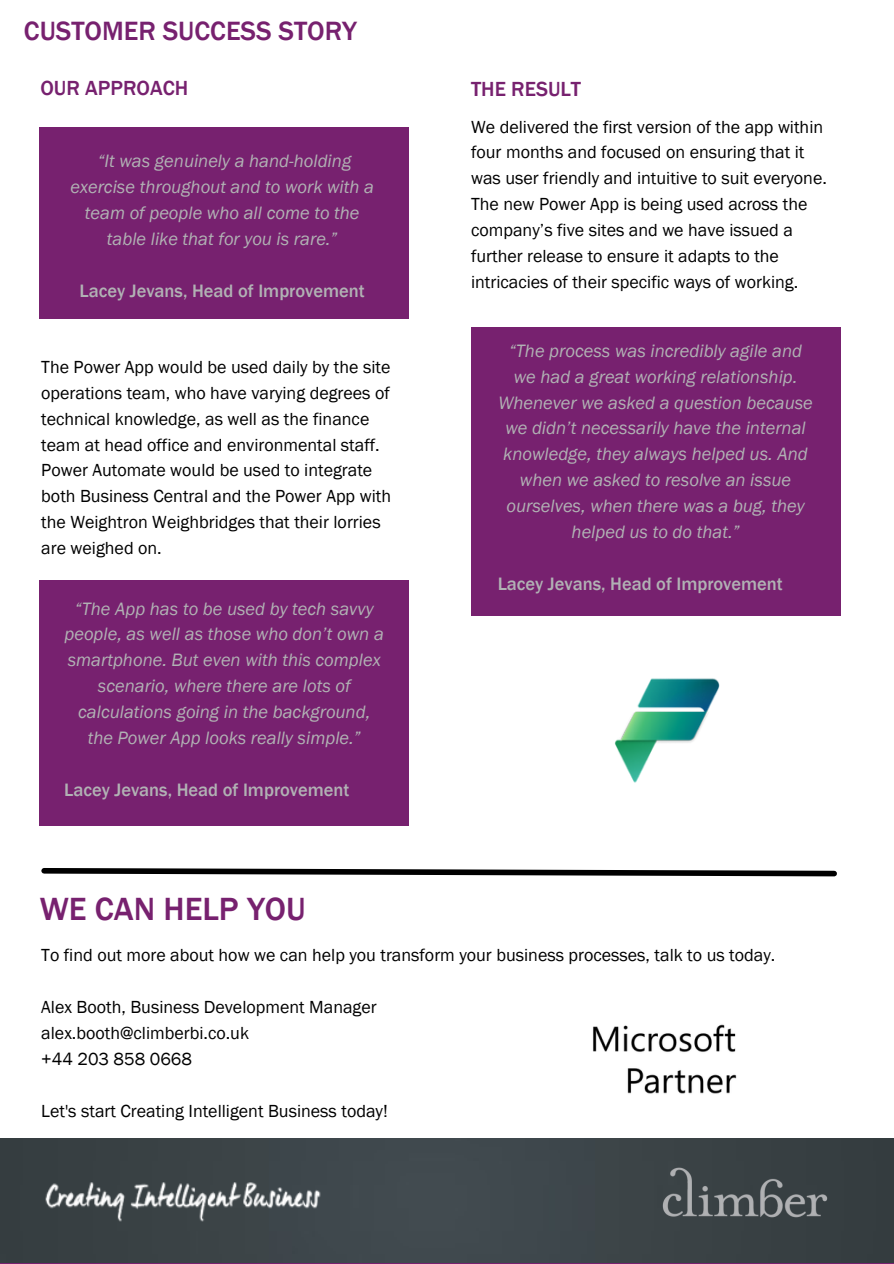
<style>
.page{position:relative;width:894px;height:1264px;background:#fff}
.page>*{position:absolute;margin:0;border:0;box-sizing:border-box;transform-origin:0 0}
.t1{font:500 33px "Franklin Gothic";color:#77216f}
.t2{font:500 27.15px "Franklin Gothic";color:#77216f}
.t3{font:500 21px "Franklin Gothic";color:#77216f}
.t4{font:italic 18.45px/25.8px "Franklin Gothic";color:#b1b2b4;text-align:center}
.t5{font:500 18.45px "Franklin Gothic";color:#b1b2b4}
.t6{font:18px/25.8px "Franklin Gothic";color:#000}
</style>
<div class="page">
<div style="left:0;top:1238px;width:893px;height:25px;background:#3b4346"></div>
<img style="left:0;top:1138px;width:893px;height:100px">
<img style="left:638px;top:1148px;width:213px;height:87px">
<img style="left:41px;top:1174px;width:289px;height:55px">
<div style="left:40px;top:127px;width:369px;height:192px;background:#77216f"></div>
<svg style="left:41px;top:868px;width:796px;height:9px"></svg>
<div style="left:471px;top:327px;width:369px;height:288px;background:#77216f"></div>
<div style="left:40px;top:580px;width:369px;height:245px;background:#77216f"></div>
<img style="left:593px;top:1024px;width:144px;height:70px">
<img style="left:614px;top:678px;width:106px;height:105px">
<p class="t2" style="left:24px;top:15px;width:334px">CUSTOMER SUCCESS STORY</p>
<p class="t3" style="left:40px;top:76px;width:149px">OUR APPROACH</p>
<p class="t4" style="left:70px;top:148px;width:305px">“It was genuinely a hand-holding exercise throughout and to work with a team of people who all come to the table like that for you is rare.”</p>
<p class="t5" style="left:80px;top:280px;width:286px">Lacey Jevans, Head of Improvement</p>
<p class="t6" style="left:41px;top:354px;width:351px">The Power App would be used daily by the site operations team, who have varying degrees of technical knowledge, as well as the finance team at head office and environmental staff.<br>Power Automate would be used to integrate both Business Central and the Power App with the Weightron Weighbridges that their lorries are weighed on.</p>
<p class="t4" style="left:64px;top:595px;width:321px">“The App has to be used by tech savvy people, as well as those who don’t own a smartphone. But even with this complex scenario, where there are lots of calculations going in the background, the Power App looks really simple.”</p>
<p class="t5" style="left:64px;top:778px;width:286px">Lacey Jevans, Head of Improvement</p>
<p class="t1" style="left:40px;top:889px;width:267px">WE CAN HELP YOU</p>
<p class="t3" style="left:471px;top:76px;width:111px">THE RESULT</p>
<h1 class="t6" style="left:471px;top:113px;width:357px">We delivered the first version of the app within four months and focused on ensuring that it was user friendly and intuitive to suit everyone.<br>The new Power App is being used across the company’s five sites and we have issued a further release to ensure it adapts to the intricacies of their specific ways of working.</h1>
<p class="t4" style="left:498px;top:337px;width:316px">“The process was incredibly agile and we had a great working relationship.<br>Whenever we asked a question because we didn’t necessarily have the internal knowledge, they always helped us. And when we asked to resolve an issue ourselves, when there was a bug, they helped us to do that.”</p>
<p class="t5" style="left:497px;top:573px;width:286px">Lacey Jevans, Head of Improvement</p>
<h3 class="t6" style="left:41px;top:942px;width:735px">To find out more about how we can help you transform your business processes, talk to us today.</h3>
<h3 class="t6" style="left:41px;top:993px;width:337px">Alex Booth, Business Development Manager</h3>
<p class="t6" style="left:41px;top:1019px;width:209px">alex.booth@climberbi.co.uk</p>
<p class="t6" style="left:41px;top:1045px;width:152px">+44 203 858 0668</p>
<p class="t6" style="left:41px;top:1097px;width:348px">Let's start Creating Intelligent Business today!</p>
</div>
